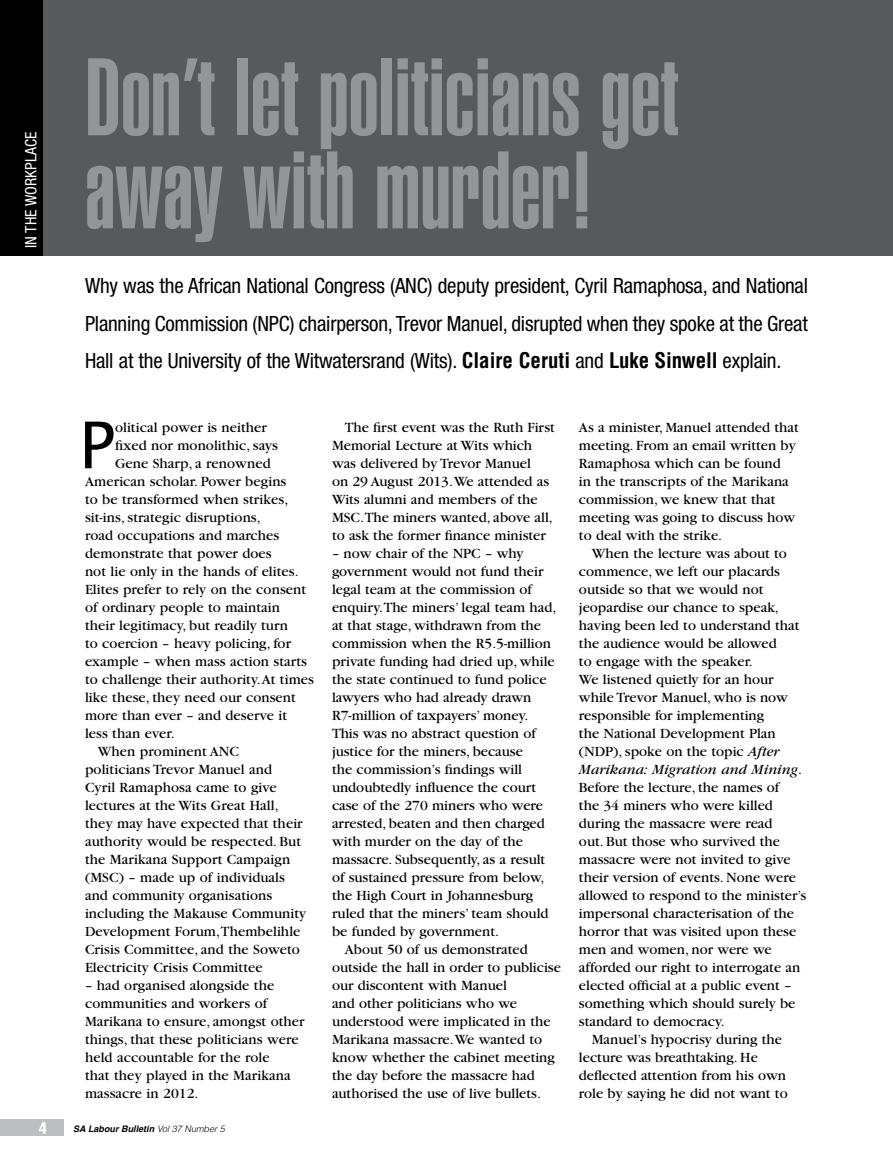
<style>
.page{position:relative;width:893px;height:1170px;background:#fff}
.page>*{position:absolute;margin:0;border:0;box-sizing:border-box;transform-origin:0 0}
.t1{font:900 extra-condensed 108px/93px "Helvetica";color:#939598}
.t2{font:64.5px "Lucida Sans";color:#000}
.t3{font:condensed 21px/37.5px "Helvetica Neue";letter-spacing:-.01em;color:#000;text-align:justify}
.t4{font:extra-condensed 16.5px "Helvetica";color:#fff}
.t5{font:condensed 15.75px "Helvetica Neue";color:#fff}
.t6{font:14.7px/18px "Garamond";color:#000}
.t7{font:italic 14.7px "Garamond";color:#000}
.t8{font:italic 700 9px "Helvetica";color:#000}
.s1{font-family:"Helvetica";font-weight:700}
.s2{font-style:italic}
.s3{font-style:normal}
.s4{font-weight:300}
</style>
<div class="page">
<div style="left:0;top:0;width:893px;height:255px;background:#58595b"></div>
<div style="left:0;top:1118px;width:64px;height:17px;background:#bcbec0"></div>
<div style="left:0;top:0;width:43px;height:255px;background:#000"></div>
<p class="t5" style="left:22px;top:248px;width:118px;rotate:-90deg">IN THE WORKPLACE</p>
<h1 class="t1" style="left:85px;top:52px;width:595px">Don’t let politicians get away with murder!</h1>
<p class="t3" style="left:85px;top:267px;width:724px">Why was the African National Congress (ANC) deputy president, Cyril Ramaphosa, and National Planning Commission (NPC) chairperson, Trevor Manuel, disrupted when they spoke at the Great Hall at the University of the Witwatersrand (Wits). <span class="s1">Claire Ceruti</span> and <span class="s1">Luke Sinwell</span> explain.</p>
<h2 class="t2" style="left:79px;top:408px;width:37px">P</h2>
<p class="t6" style="left:115px;top:419px;width:153px">olitical power is neither</p>
<p class="t6" style="left:115px;top:437px;width:165px">fixed nor monolithic, says</p>
<p class="t6" style="left:115px;top:455px;width:157px">Gene Sharp, a renowned</p>
<p class="t6" style="left:85px;top:473px;width:203px">American scholar. Power begins</p>
<p class="t6" style="left:85px;top:491px;width:205px">to be transformed when strikes,</p>
<p class="t6" style="left:85px;top:509px;width:177px">sit-ins, strategic disruptions,</p>
<p class="t6" style="left:85px;top:527px;width:196px">road occupations and marches</p>
<p class="t6" style="left:85px;top:545px;width:188px">demonstrate that power does</p>
<p class="t6" style="left:85px;top:563px;width:215px">not lie only in the hands of elites.</p>
<p class="t6" style="left:85px;top:581px;width:223px">Elites prefer to rely on the consent</p>
<p class="t6" style="left:85px;top:599px;width:197px">of ordinary people to maintain</p>
<p class="t6" style="left:85px;top:617px;width:204px">their legitimacy, but readily turn</p>
<p class="t6" style="left:85px;top:635px;width:208px">to coercion – heavy policing, for</p>
<p class="t6" style="left:85px;top:653px;width:224px">example – when mass action starts</p>
<p class="t6" style="left:85px;top:670px;width:230px">to challenge their authority. At times</p>
<p class="t6" style="left:85px;top:688px;width:212px">like these, they need our consent</p>
<p class="t6" style="left:85px;top:706px;width:204px">more than ever – and deserve it</p>
<p class="t6" style="left:85px;top:724px;width:91px">less than ever.</p>
<p class="t6" style="left:98px;top:742px;width:143px">When prominent ANC</p>
<p class="t6" style="left:85px;top:760px;width:189px">politicians Trevor Manuel and</p>
<p class="t6" style="left:85px;top:778px;width:193px">Cyril Ramaphosa came to give</p>
<p class="t6" style="left:85px;top:796px;width:195px">lectures at the Wits Great Hall,</p>
<p class="t6" style="left:85px;top:814px;width:219px">they may have expected that their</p>
<p class="t6" style="left:85px;top:832px;width:218px">authority would be respected. But</p>
<p class="t6" style="left:85px;top:850px;width:207px">the Marikana Support Campaign</p>
<p class="t6" style="left:85px;top:868px;width:201px">(MSC) – made up of individuals</p>
<p class="t6" style="left:85px;top:886px;width:189px">and community organisations</p>
<p class="t6" style="left:85px;top:904px;width:223px">including the Makause Community</p>
<p class="t6" style="left:85px;top:922px;width:217px">Development Forum, Thembelihle</p>
<p class="t6" style="left:85px;top:940px;width:216px">Crisis Committee, and the Soweto</p>
<p class="t6" style="left:85px;top:958px;width:179px">Electricity Crisis Committee</p>
<p class="t6" style="left:85px;top:976px;width:221px">– had organised alongside the communities and workers of<br>Marikana to ensure, amongst other things, that these politicians were held accountable for the role<br>that they played in the Marikana massacre in 2012.</p>
<p class="t6" style="left:332px;top:418px;width:224px;text-indent:13px">The first event was the Ruth First<br>Memorial Lecture at Wits which was delivered by Trevor Manuel<br>on 29 August 2013. We attended as<br>Wits alumni and members of the<br>MSC.The miners wanted, above all, to ask the former finance minister</p>
<p class="t6" style="left:332px;top:544px;width:193px">– now chair of the NPC – why</p>
<p class="t6" style="left:332px;top:562px;width:213px">government would not fund their</p>
<p class="t6" style="left:332px;top:580px;width:202px">legal team at the commission of</p>
<p class="t6" style="left:332px;top:598px;width:226px">enquiry.The miners’ legal team had,</p>
<p class="t6" style="left:332px;top:616px;width:211px">at that stage, withdrawn from the</p>
<p class="t6" style="left:332px;top:634px;width:221px">commission when the R5.5-million</p>
<p class="t6" style="left:332px;top:652px;width:224px">private funding had dried up, while</p>
<p class="t6" style="left:332px;top:670px;width:216px">the state continued to fund police</p>
<p class="t6" style="left:332px;top:688px;width:201px">lawyers who had already drawn</p>
<p class="t6" style="left:332px;top:706px;width:198px">R7-million of taxpayers’ money.</p>
<p class="t6" style="left:332px;top:724px;width:205px">This was no abstract question of</p>
<p class="t6" style="left:332px;top:742px;width:192px">justice for the miners, because</p>
<p class="t6" style="left:332px;top:760px;width:192px">the commission’s findings will</p>
<p class="t6" style="left:332px;top:778px;width:206px">undoubtedly influence the court</p>
<p class="t6" style="left:332px;top:796px;width:213px">case of the 270 miners who were</p>
<p class="t6" style="left:332px;top:814px;width:214px">arrested, beaten and then charged</p>
<p class="t6" style="left:332px;top:832px;width:193px">with murder on the day of the</p>
<p class="t6" style="left:332px;top:850px;width:215px">massacre. Subsequently, as a result</p>
<p class="t6" style="left:332px;top:868px;width:214px">of sustained pressure from below,</p>
<p class="t6" style="left:332px;top:886px;width:203px">the High Court in Johannesburg</p>
<p class="t6" style="left:332px;top:904px;width:218px">ruled that the miners’ team should</p>
<p class="t6" style="left:332px;top:922px;width:168px">be funded by government.</p>
<p class="t6" style="left:345px;top:940px;width:185px">About 50 of us demonstrated</p>
<p class="t6" style="left:332px;top:958px;width:230px">outside the hall in order to publicise</p>
<p class="t6" style="left:332px;top:976px;width:176px">our discontent with Manuel</p>
<p class="t6" style="left:332px;top:994px;width:187px">and other politicians who we</p>
<p class="t6" style="left:332px;top:1012px;width:220px">understood were implicated in the</p>
<p class="t6" style="left:332px;top:1030px;width:212px">Marikana massacre. We wanted to</p>
<p class="t6" style="left:332px;top:1048px;width:224px">know whether the cabinet meeting</p>
<p class="t6" style="left:332px;top:1066px;width:204px">the day before the massacre had</p>
<p class="t6" style="left:332px;top:1084px;width:210px">authorised the use of live bullets.</p>
<p class="t6" style="left:579px;top:418px;width:221px">As a minister, Manuel attended that meeting. From an email written by<br>Ramaphosa which can be found<br>in the transcripts of the Marikana commission, we knew that that meeting was going to discuss how to deal with the strike.</p>
<p class="t6" style="left:592px;top:544px;width:197px">When the lecture was about to</p>
<p class="t6" style="left:579px;top:562px;width:203px">commence, we left our placards</p>
<p class="t6" style="left:579px;top:580px;width:186px">outside so that we would not</p>
<p class="t6" style="left:579px;top:598px;width:201px">jeopardise our chance to speak,</p>
<p class="t6" style="left:579px;top:616px;width:222px">having been led to understand that</p>
<p class="t6" style="left:579px;top:634px;width:199px">the audience would be allowed</p>
<p class="t6" style="left:579px;top:652px;width:175px">to engage with the speaker.</p>
<p class="t6" style="left:579px;top:670px;width:196px">We listened quietly for an hour</p>
<p class="t6" style="left:579px;top:688px;width:211px">while Trevor Manuel, who is now</p>
<p class="t6" style="left:579px;top:706px;width:187px">responsible for implementing</p>
<p class="t6" style="left:579px;top:724px;width:198px">the National Development Plan</p>
<p class="t6" style="left:579px;top:742px;width:202px">(NDP), spoke on the topic <span class="s2">After</span></p>
<p class="t7" style="left:579px;top:761px;width:225px">Marikana: Migration and Mining<span class="s3">.</span></p>
<p class="t6" style="left:579px;top:778px;width:202px">Before the lecture, the names of</p>
<p class="t6" style="left:579px;top:796px;width:195px">the 34 miners who were killed</p>
<p class="t6" style="left:579px;top:814px;width:195px">during the massacre were read</p>
<p class="t6" style="left:579px;top:832px;width:203px">out. But those who survived the</p>
<p class="t6" style="left:579px;top:850px;width:213px">massacre were not invited to give</p>
<p class="t6" style="left:579px;top:868px;width:218px">their version of events. None were</p>
<p class="t6" style="left:579px;top:886px;width:229px">allowed to respond to the minister’s</p>
<p class="t6" style="left:579px;top:904px;width:217px">impersonal characterisation of the</p>
<p class="t6" style="left:579px;top:922px;width:219px">horror that was visited upon these</p>
<p class="t6" style="left:579px;top:940px;width:194px">men and women, nor were we</p>
<p class="t6" style="left:579px;top:958px;width:223px">afforded our right to interrogate an</p>
<p class="t6" style="left:579px;top:976px;width:214px">elected official at a public event –</p>
<p class="t6" style="left:579px;top:994px;width:218px">something which should surely be</p>
<p class="t6" style="left:579px;top:1012px;width:147px">standard to democracy.</p>
<p class="t6" style="left:592px;top:1030px;width:192px">Manuel’s hypocrisy during the</p>
<p class="t6" style="left:579px;top:1048px;width:180px">lecture was breathtaking. He</p>
<p class="t6" style="left:579px;top:1066px;width:209px">deflected attention from his own</p>
<p class="t6" style="left:579px;top:1084px;width:210px">role by saying he did not want to</p>
<p class="t4" style="left:39px;top:1117px;width:9px">4</p>
<p class="t8" style="left:73px;top:1121px;width:153px">SA Labour Bulletin <span class="s4">Vol 37 Number 5</span></p>
</div>
